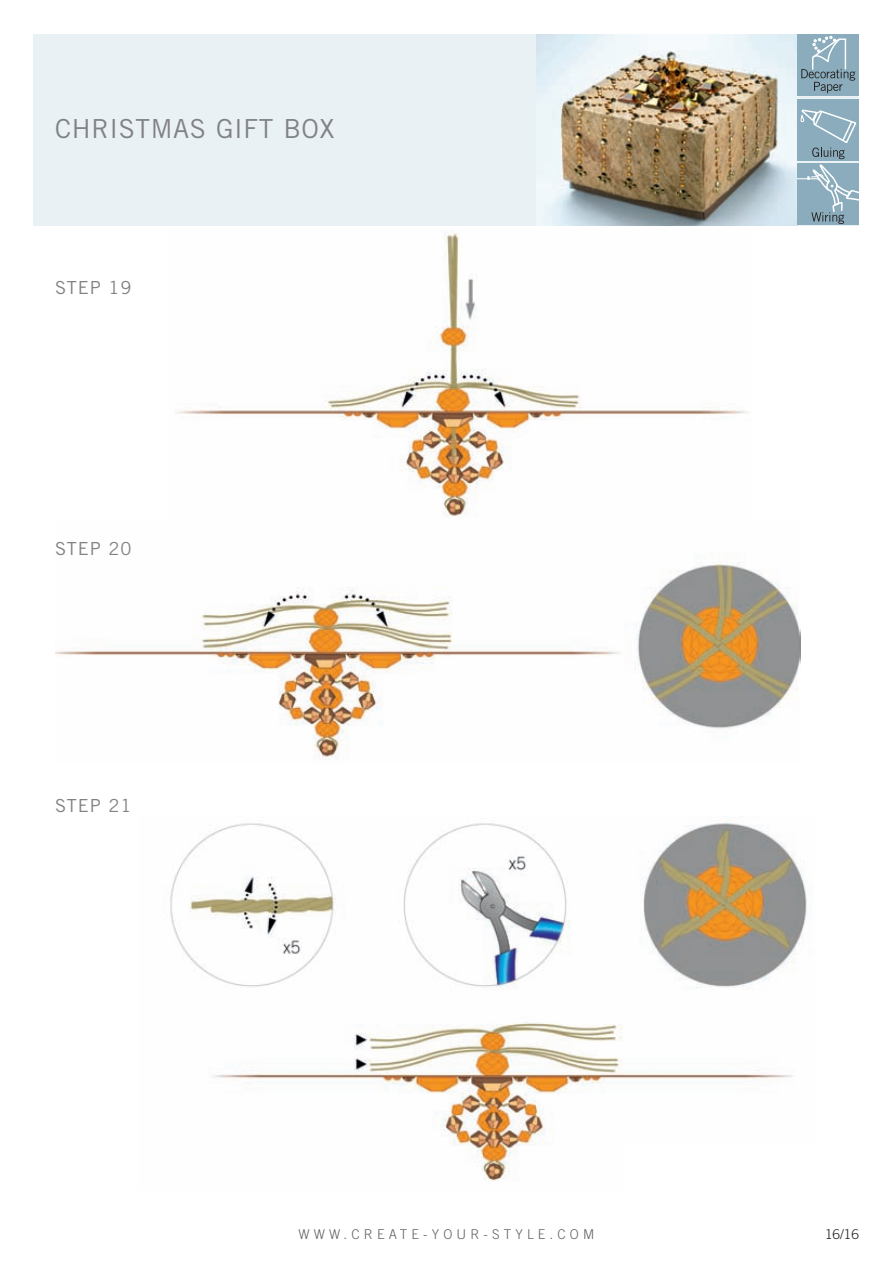
<style>
.page{position:relative;width:893px;height:1263px;background:#fff}
.page>*{position:absolute;margin:0;border:0;box-sizing:border-box;transform-origin:0 0}
.t1{font:26.25px "Trade Gothic";letter-spacing:.025em;color:#808285}
.t2{font:18px "Trade Gothic";letter-spacing:.05em;color:#808285}
.t3{font:300 13.5px "Trade Gothic";letter-spacing:.305em;color:#636366}
.t4{font:300 13.5px "Trade Gothic";color:#231f20}
</style>
<div class="page">
<div style="left:34px;top:34px;width:825px;height:191px;background:#eaf1f5"></div>
<img style="left:536px;top:34px;width:261px;height:191px">
<img style="left:177px;top:232px;width:571px;height:286px">
<img style="left:55px;top:562px;width:746px;height:198px">
<img style="left:170px;top:820px;width:637px;height:361px">
<img style="left:623px;top:1147px;width:184px;height:34px">
<div style="left:797px;top:99px;width:62px;height:61px;background:#8aacbc"></div>
<svg style="left:797px;top:109px;width:62px;height:115px"></svg>
<div style="left:797px;top:34px;width:62px;height:62px;background:#8aacbc"></div>
<svg style="left:801px;top:36px;width:54px;height:57px"></svg>
<h1 class="t1" style="left:55px;top:113px;width:281px">CHRISTMAS GIFT BOX</h1>
<h2 class="t2" style="left:55px;top:276px;width:78px">STEP 19</h2>
<h2 class="t2" style="left:55px;top:537px;width:78px">STEP 20</h2>
<h2 class="t2" style="left:55px;top:794px;width:78px">STEP 21</h2>
<p class="t3" style="left:298px;top:1226px;width:297px">WWW.CREATE-YOUR-STYLE.COM</p>
<p class="t4" style="left:825px;top:1226px;width:35px">16/16</p>
</div>
